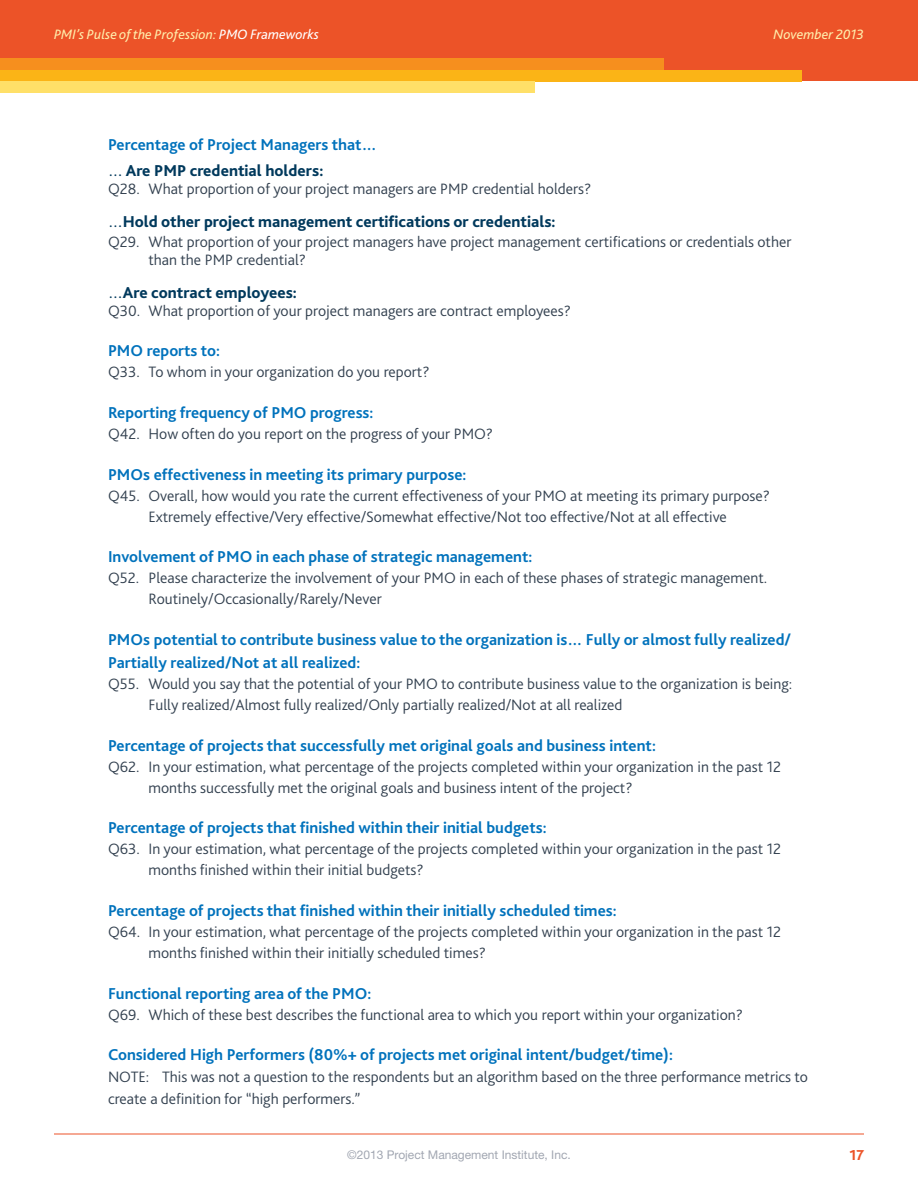
<style>
.page{position:relative;width:918px;height:1188px;background:#fff}
.page>*{position:absolute;margin:0;border:0;box-sizing:border-box;transform-origin:0 0}
.Subheading_2{font:700 16.5px/23.1px "Bliss 2";color:#0072bc}
.Subheading_2-2{font:800 16.5px "Bliss 2";color:#00395c}
.questions{font:300 15.75px/21px "Bliss 2";color:#334150}
.Body{font:300 15.75px/22px "Bliss 2";color:#334150}
.t1{font:800 15px "Bliss 2";color:#ec5328}
.t2{font:italic 14.25px "Bliss 2";color:#ffedab}
.t3{font:12px "Helvetica Neue LT Std";color:#a2a7b2}
.s1{color:#fff}
.s2{font-weight:400}
</style>
<div class="page">
<div style="left:0;top:0;width:918px;height:81px;background:#ec5328"></div>
<div style="left:0;top:58px;width:663px;height:12px;background:#f68f1e"></div>
<div style="left:0;top:70px;width:802px;height:11px;background:#fbb416"></div>
<div style="left:0;top:81px;width:535px;height:12px;background:#ffe068"></div>
<hr style="left:54px;top:1134px;width:810px;height:1px;background:#ec5328">
<p class="t2" style="left:54px;top:25px;width:267px">PMI’s Pulse of the Profession: <span class="s1">PMO Frameworks</span></p>
<p class="t2" style="left:773px;top:25px;width:92px">November 2013</p>
<p class="Subheading_2" style="left:108px;top:132px;width:270px">Percentage of Project Managers that…</p>
<p class="Subheading_2-2" style="left:108px;top:160px;width:217px"><span class="s2">…</span> Are PMP credential holders:</p>
<p class="questions" style="left:108px;top:178px;width:485px">Q28. What proportion of your project managers are PMP credential holders?</p>
<p class="Subheading_2-2" style="left:108px;top:211px;width:449px"><span class="s2">…</span>Hold other project management certifications or credentials:</p>
<p class="questions" style="left:148px;top:232px;width:644px;line-height:18px;text-indent:-40px">Q29. What proportion of your project managers have project management certifications or credentials other than the PMP credential?</p>
<p class="Subheading_2-2" style="left:108px;top:282px;width:190px"><span class="s2">…</span>Are contract employees:</p>
<p class="questions" style="left:108px;top:299px;width:465px">Q30. What proportion of your project managers are contract employees?</p>
<p class="Subheading_2" style="left:108px;top:339px;width:114px">PMO reports to:</p>
<p class="questions" style="left:108px;top:361px;width:323px">Q33. To whom in your organization do you report?</p>
<p class="Subheading_2" style="left:108px;top:400px;width:267px">Reporting frequency of PMO progress:</p>
<p class="questions" style="left:108px;top:423px;width:387px">Q42. How often do you report on the progress of your PMO?</p>
<p class="Subheading_2" style="left:108px;top:462px;width:360px">PMOs effectiveness in meeting its primary purpose:</p>
<p class="questions" style="left:108px;top:484px;width:663px;text-align:center">Q45. Overall, how would you rate the current effectiveness of your PMO at meeting its primary purpose?<br>Extremely effective/Very effective/Somewhat effective/Not too effective/Not at all effective</p>
<p class="Subheading_2" style="left:108px;top:545px;width:426px">Involvement of PMO in each phase of strategic management:</p>
<p class="questions" style="left:148px;top:567px;width:620px;text-indent:-40px">Q52. Please characterize the involvement of your PMO in each of these phases of strategic management.<br>Routinely/Occasionally/Rarely/Never</p>
<p class="Subheading_2" style="left:108px;top:627px;width:685px">PMOs potential to contribute business value to the organization is… Fully or almost fully realized/<br>Partially realized/Not at all realized:</p>
<p class="questions" style="left:148px;top:673px;width:645px;text-indent:-40px">Q55. Would you say that the potential of your PMO to contribute business value to the organization is being:<br>Fully realized/Almost fully realized/Only partially realized/Not at all realized</p>
<p class="Subheading_2" style="left:108px;top:733px;width:550px">Percentage of projects that successfully met original goals and business intent:</p>
<p class="questions" style="left:148px;top:755px;width:634px;text-indent:-40px">Q62. In your estimation, what percentage of the projects completed within your organization in the past 12 months successfully met the original goals and business intent of the project?</p>
<p class="Subheading_2" style="left:108px;top:816px;width:440px">Percentage of projects that finished within their initial budgets:</p>
<p class="questions" style="left:148px;top:838px;width:634px;text-indent:-40px">Q63. In your estimation, what percentage of the projects completed within your organization in the past 12 months finished within their initial budgets?</p>
<p class="Subheading_2" style="left:108px;top:898px;width:510px">Percentage of projects that finished within their initially scheduled times:</p>
<p class="questions" style="left:148px;top:921px;width:634px;text-indent:-40px">Q64. In your estimation, what percentage of the projects completed within your organization in the past 12 months finished within their initially scheduled times?</p>
<p class="Subheading_2" style="left:108px;top:981px;width:265px">Functional reporting area of the PMO:</p>
<p class="questions" style="left:108px;top:1003px;width:636px">Q69. Which of these best describes the functional area to which you report within your organization?</p>
<p class="Subheading_2" style="left:108px;top:1043px;width:566px">Considered High Performers (80%+ of projects met original intent/budget/time):</p>
<p class="Body" style="left:108px;top:1066px;width:702px">NOTE: This was not a question to the respondents but an algorithm based on the three performance metrics to create a definition for “high performers.”</p>
<p class="t3" style="left:347px;top:1148px;width:225px">©2013 Project Management Institute, Inc.</p>
<p class="t1" style="left:849px;top:1146px;width:16px">17</p>
</div>
